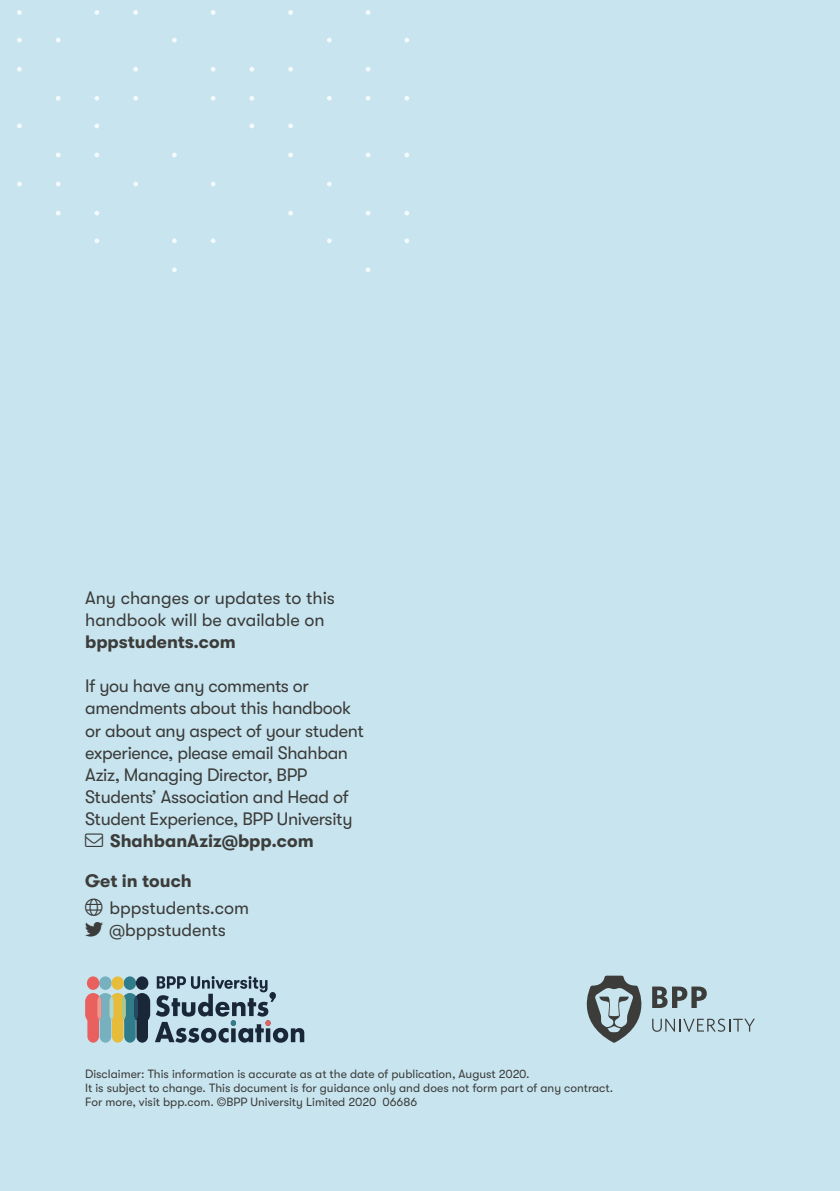
<style>
.page{position:relative;width:840px;height:1191px;background:#fff}
.page>*{position:absolute;margin:0;border:0;box-sizing:border-box;transform-origin:0 0}
.t1{font:18px/22px "GT Walsheim";letter-spacing:-.02em;color:#3c3c3b}
.t2{font:18px/22px "GT Walsheim";color:#3c3c3b}
.t3{font:700 18px "GT Walsheim";color:#3c3c3b}
.t4{font:12px/14px "GT Walsheim";color:#3c3c3b}
</style>
<div class="page">
<div style="left:0;top:0;width:839px;height:1191px;background:#c8e5ef"></div>
<svg style="left:17px;top:10px;width:392px;height:262px"></svg>
<svg style="left:586px;top:975px;width:55px;height:67px"></svg>
<svg style="left:652px;top:986px;width:54px;height:22px"></svg>
<svg style="left:652px;top:1018px;width:102px;height:13px"></svg>
<svg style="left:85px;top:976px;width:219px;height:66px"></svg>
<div style="left:269px;top:992px;width:7px;height:7px;background:#1a2738;border-radius:50%"></div>
<h1 class="t2" style="left:85px;top:587px;width:251px">Any changes or updates to this handbook will be available on</h1>
<h1 class="t3" style="left:85px;top:632px;width:152px">bppstudents.com</h1>
<h1 class="t1" style="left:85px;top:675px;width:280px">If you have any comments or amendments about this handbook or about any aspect of your student experience, please email Shahban<br>Aziz, Managing Director, BPP<br>Students’ Association and Head of<br>Student Experience, BPP University</h1>
<h1 class="t3" style="left:110px;top:830px;width:205px">ShahbanAziz@bpp.com</h1>
<h1 class="t3" style="left:85px;top:870px;width:108px">Get in touch</h1>
<h1 class="t2" style="left:85px;top:897px;width:165px;text-align:center">●□ bppstudents.com @bppstudents</h1>
<p class="t4" style="left:85px;top:1066px;width:529px">Disclaimer: This information is accurate as at the date of publication, August 2020.<br>It is subject to change. This document is for guidance only and does not form part of any contract.<br>For more, visit bpp.com. ©BPP University Limited 2020 06686</p>
</div>
